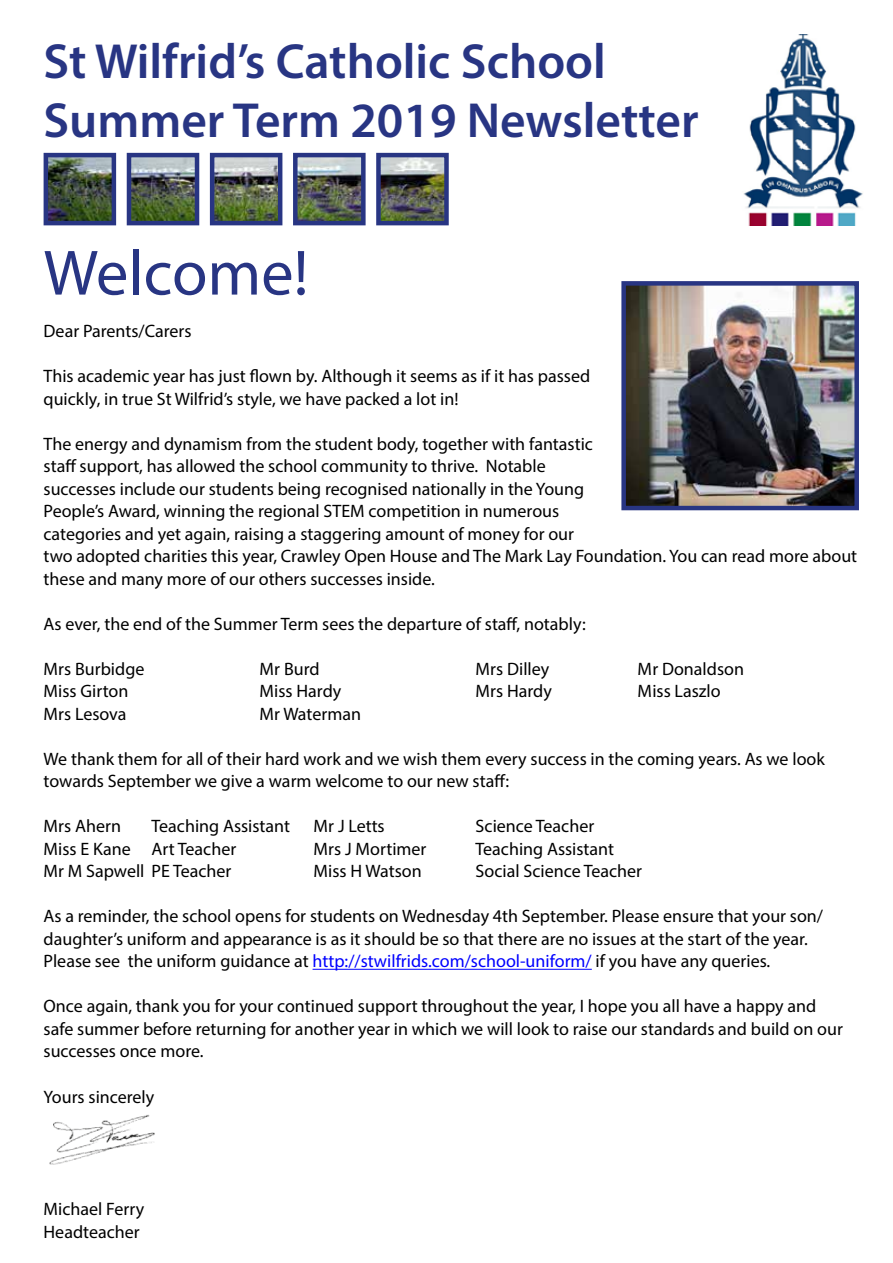
<style>
.page{position:relative;width:893px;height:1263px;background:#fff}
.page>*{position:absolute;margin:0;border:0;box-sizing:border-box;transform-origin:0 0}
.t1{font:64.5px "Myriad Pro";color:#283583}
.t2{font:600 49.5px/59.4px "Myriad Pro";color:#283583}
.t3{font:18px/22.5px "Myriad Pro";color:#000}
.s1{color:#00f}
</style>
<div class="page">
<img style="left:43px;top:152px;width:406px;height:74px">
<hr style="left:313px;top:969px;width:279px;height:1px;background:#00f">
<img style="left:743px;top:34px;width:120px;height:191px">
<img style="left:626px;top:286px;width:228px;height:219px">
<div style="left:621px;top:281px;width:238px;height:229px;border:4px solid #283583"></div>
<img style="left:49px;top:1114px;width:106px;height:51px">
<h2 class="t2" style="left:44px;top:30px;width:657px">St Wilfrid’s Catholic School<br>Summer Term 2019 Newsletter</h2>
<h1 class="t1" style="left:44px;top:233px;width:266px">Welcome!</h1>
<p class="t3" style="left:44px;top:320px;width:149px">Dear Parents/Carers</p>
<p class="t3" style="left:44px;top:365px;width:548px">This academic year has just flown by. Although it seems as if it has passed quickly, in true St Wilfrid’s style, we have packed a lot in!</p>
<p class="t3" style="left:44px;top:432px;width:815px">The energy and dynamism from the student body, together with fantastic<br>staff support, has allowed the school community to thrive. Notable<br>successes include our students being recognised nationally in the Young<br>People’s Award, winning the regional STEM competition in numerous<br>categories and yet again, raising a staggering amount of money for our<br>two adopted charities this year, Crawley Open House and The Mark Lay Foundation. You can read more about these and many more of our others successes inside.</p>
<p class="t3" style="left:44px;top:612px;width:544px">As ever, the end of the Summer Term sees the departure of staff, notably:</p>
<p class="t3" style="left:44px;top:657px;width:102px">Mrs Burbidge</p>
<p class="t3" style="left:260px;top:657px;width:61px">Mr Burd</p>
<p class="t3" style="left:476px;top:657px;width:75px">Mrs Dilley</p>
<p class="t3" style="left:638px;top:657px;width:108px">Mr Donaldson</p>
<p class="t3" style="left:44px;top:680px;width:86px">Miss Girton</p>
<p class="t3" style="left:260px;top:680px;width:83px">Miss Hardy</p>
<p class="t3" style="left:476px;top:680px;width:78px">Mrs Hardy</p>
<p class="t3" style="left:638px;top:680px;width:85px">Miss Laszlo</p>
<p class="t3" style="left:44px;top:702px;width:84px">Mrs Lesova</p>
<p class="t3" style="left:260px;top:702px;width:103px">Mr Waterman</p>
<p class="t3" style="left:44px;top:747px;width:783px">We thank them for all of their hard work and we wish them every success in the coming years. As we look towards September we give a warm welcome to our new staff:</p>
<p class="t3" style="left:44px;top:815px;width:79px">Mrs Ahern</p>
<p class="t3" style="left:152px;top:815px;width:140px">Teaching Assistant</p>
<p class="t3" style="left:314px;top:815px;width:73px">Mr J Letts</p>
<p class="t3" style="left:476px;top:815px;width:120px">Science Teacher</p>
<p class="t3" style="left:44px;top:837px;width:194px">Miss E Kane Art Teacher</p>
<p class="t3" style="left:314px;top:837px;width:114px">Mrs J Mortimer</p>
<p class="t3" style="left:476px;top:837px;width:140px">Teaching Assistant</p>
<p class="t3" style="left:44px;top:860px;width:189px">Mr M Sapwell PE Teacher</p>
<p class="t3" style="left:314px;top:860px;width:110px">Miss H Watson</p>
<p class="t3" style="left:476px;top:860px;width:168px">Social Science Teacher</p>
<p class="t3" style="left:44px;top:905px;width:781px">As a reminder, the school opens for students on Wednesday 4th September. Please ensure that your son/ daughter’s uniform and appearance is as it should be so that there are no issues at the start of the year.<br>Please see the uniform guidance at <span class="s1">http://stwilfrids.com/school-uniform/</span> if you have any queries.</p>
<p class="t3" style="left:44px;top:995px;width:801px">Once again, thank you for your continued support throughout the year, I hope you all have a happy and safe summer before returning for another year in which we will look to raise our standards and build on our successes once more.</p>
<p class="t3" style="left:44px;top:1085px;width:112px">Yours sincerely</p>
<p class="t3" style="left:44px;top:1197px;width:102px">Michael Ferry<br>Headteacher</p>
</div>
